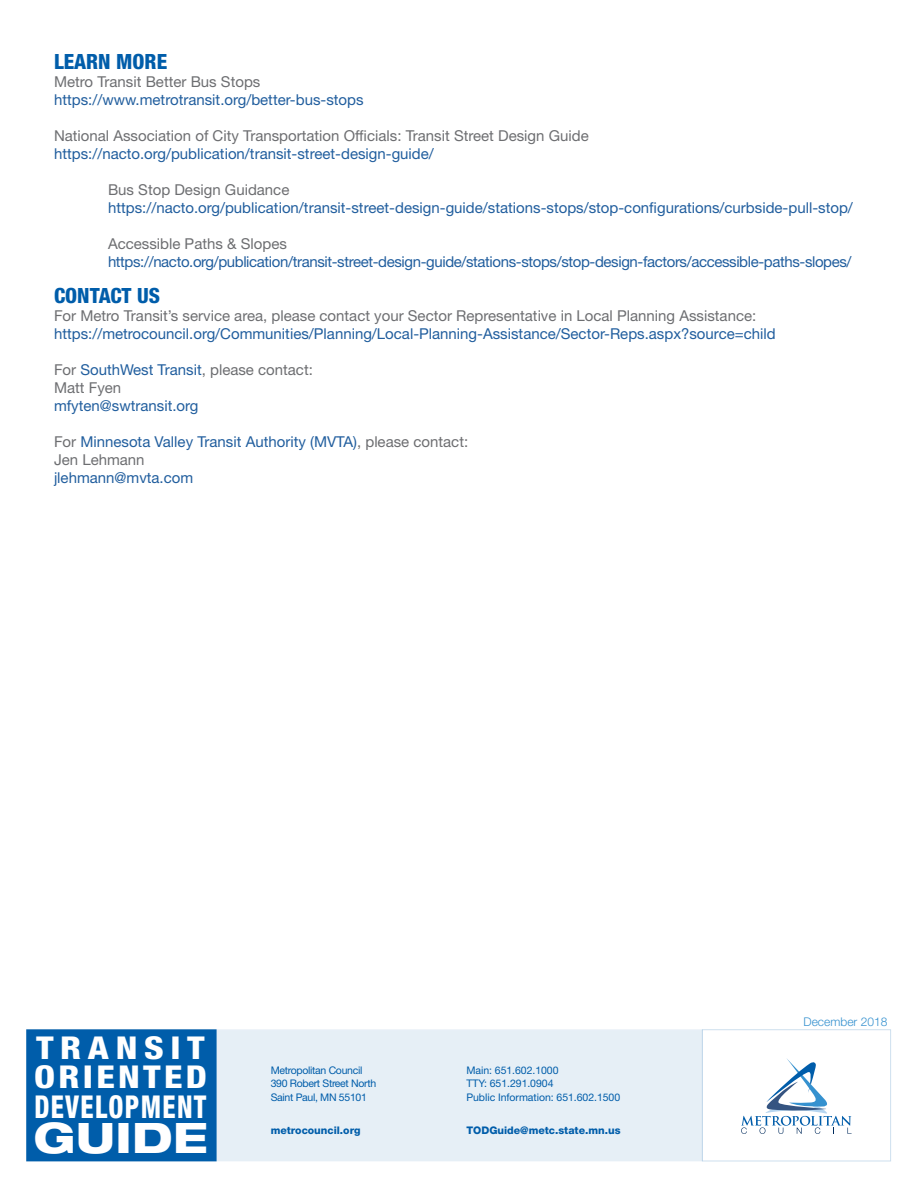
<style>
.page{position:relative;width:918px;height:1188px;background:#fff}
.page>*{position:absolute;margin:0;border:0;box-sizing:border-box;transform-origin:0 0}
.t1{font:800 expanded 42px "Helvetica Neue LT Std";letter-spacing:.01em;color:#fff}
.t2{font:800 condensed 31.5px/29.2px "Helvetica Neue LT Std";letter-spacing:.09em;color:#fff;text-align:justify;scale:1.17 1}
.t3{font:800 condensed 21px "Helvetica Neue LT Std";color:#005daa}
.Body{font:15px "Helvetica Neue LT Std";color:#215e9e}
.Body-2{font:15px "Helvetica Neue LT Std";color:#6d6e71}
.Body-3{font:15px "Helvetica Neue LT Std";letter-spacing:-.025em;color:#215e9e}
.t4{font:300 12px "Helvetica Neue LT Std";color:#3591cf}
.t5{font:10.5px/13.5px "Helvetica Neue LT Std";letter-spacing:-.005em;color:#005daa}
.t6{font:10.5px/13.5px "Helvetica Neue LT Std";letter-spacing:-.03em;color:#005daa}
.t7{font:800 10.5px "Helvetica Neue LT Std";color:#005daa}
.s1{color:#215e9e}
.s2{color:#6d6e71}
</style>
<div class="page">
<div style="left:26px;top:1029px;width:677px;height:132px;background:#e6eff6"></div>
<svg style="left:741px;top:1058px;width:111px;height:76px"></svg>
<div style="left:26px;top:1029px;width:191px;height:132px;background:#005daa;border:3px solid #005daa"></div>
<h2 class="t3" style="left:54px;top:49px;width:115px">LEARN MORE</h2>
<p class="Body-2" style="left:54px;top:73px;width:208px">Metro Transit Better Bus Stops</p>
<p class="Body" style="left:54px;top:91px;width:311px">https://www.metrotransit.org/better-bus-stops</p>
<p class="Body-2" style="left:54px;top:127px;width:536px">National Association of City Transportation Officials: Transit Street Design Guide</p>
<p class="Body" style="left:54px;top:145px;width:381px">https://nacto.org/publication/transit-street-design-guide/</p>
<p class="Body-2" style="left:108px;top:181px;width:183px">Bus Stop Design Guidance</p>
<p class="Body" style="left:108px;top:199px;width:746px">https://nacto.org/publication/transit-street-design-guide/stations-stops/stop-configurations/curbside-pull-stop/</p>
<p class="Body-2" style="left:108px;top:235px;width:180px">Accessible Paths &amp; Slopes</p>
<p class="Body-3" style="left:108px;top:253px;width:745px">https://nacto.org/publication/transit-street-design-guide/stations-stops/stop-design-factors/accessible-paths-slopes/</p>
<h2 class="t3" style="left:54px;top:283px;width:108px">CONTACT US</h2>
<p class="Body-2" style="left:54px;top:307px;width:704px">For Metro Transit’s service area, please contact your Sector Representative in Local Planning Assistance:</p>
<p class="Body" style="left:54px;top:325px;width:723px">https://metrocouncil.org/Communities/Planning/Local-Planning-Assistance/Sector-Reps.aspx?source=child</p>
<p class="Body-2" style="left:54px;top:361px;width:260px">For <span class="s1">SouthWest Transit</span>, please contact:</p>
<p class="Body-2" style="left:54px;top:379px;width:69px">Matt Fyen</p>
<p class="Body" style="left:54px;top:397px;width:146px">mfyten@swtransit.org</p>
<p class="Body" style="left:54px;top:433px;width:416px"><span class="s2">For</span> Minnesota Valley Transit Authority (MVTA)<span class="s2">, please contact:</span></p>
<p class="Body-2" style="left:54px;top:451px;width:92px">Jen Lehmann</p>
<p class="Body" style="left:54px;top:469px;width:141px">jlehmann@mvta.com</p>
<h2 class="t2" style="left:34px;top:1033px;width:149px">TRANSIT ORIENTED DEVELOPMENT</h2>
<h1 class="t1" style="left:34px;top:1111px;width:175px">GUIDE</h1>
<p class="t6" style="left:271px;top:1063px;width:107px">Metropolitan Council<br>390 Robert Street North<br>Saint Paul, MN 55101</p>
<p class="t7" style="left:271px;top:1124px;width:91px">metrocouncil.org</p>
<p class="t5" style="left:466px;top:1063px;width:155px">Main: 651.602.1000<br>TTY: 651.291.0904<br>Public Information: 651.602.1500</p>
<p class="t7" style="left:466px;top:1124px;width:156px">TODGuide@metc.state.mn.us</p>
<p class="t4" style="left:804px;top:1014px;width:85px">December 2018</p>
</div>
